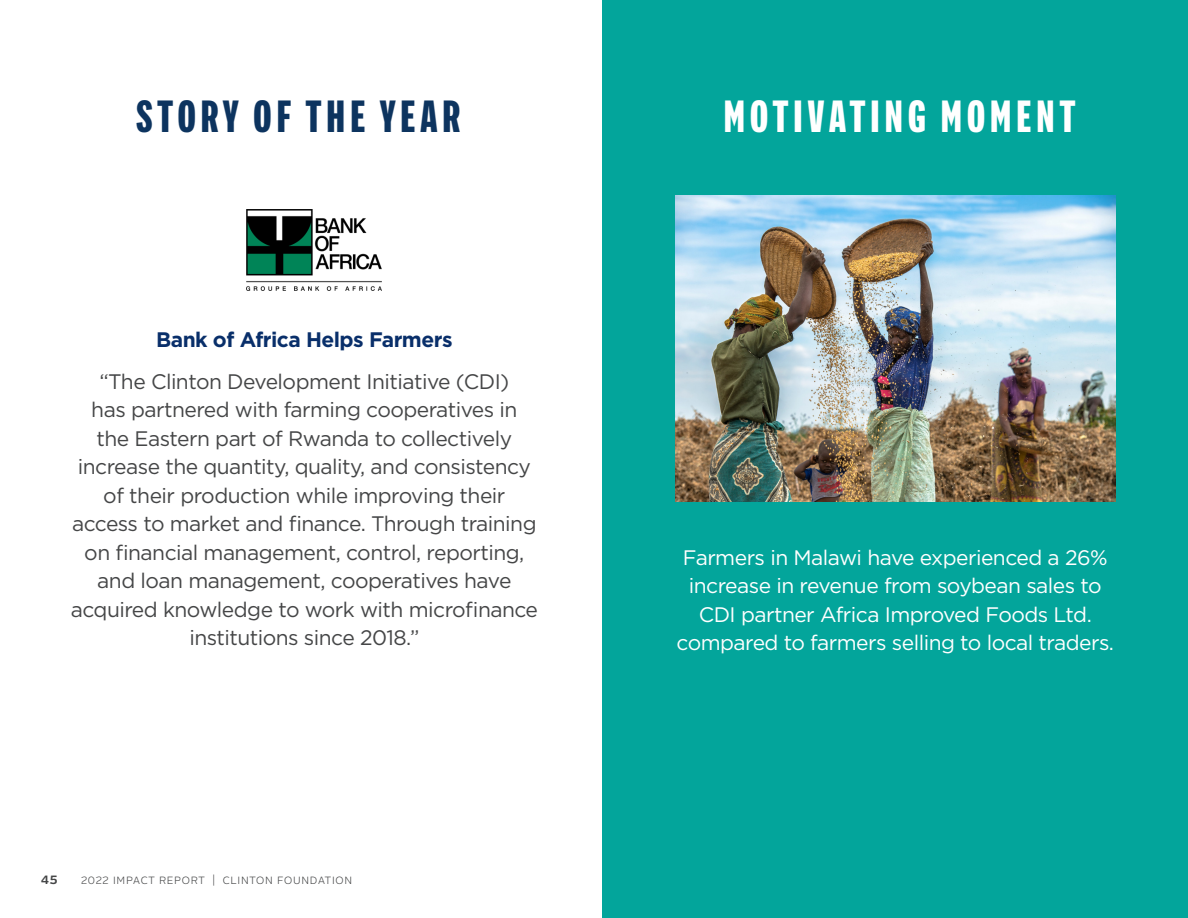
<style>
.page{position:relative;width:1188px;height:918px;background:#fff}
.page>*{position:absolute;margin:0;border:0;box-sizing:border-box;transform-origin:0 0}
.t1{font:900 45px "Alrightv 2 Compressed";letter-spacing:.1em;color:#fff}
.t2{font:900 45px "Alrightv 2 Compressed";letter-spacing:.1em;color:#0d345f}
.t3{font:21px/28.5px "Gotham";letter-spacing:-.025em;color:#454647;text-align:center}
.t4{font:21px/28.5px "Gotham";letter-spacing:-.025em;color:#fff;text-align:center}
.t5{font:700 21px "Gotham";letter-spacing:-.025em;color:#092f6a}
.t6{font:700 12px "Alrightv 2 Normal";color:#454647}
.t7{font:300 10.5px "Alrightv 2 Normal";letter-spacing:.075em;color:#454647}
</style>
<div class="page">
<div style="left:603px;top:0;width:585px;height:918px;background:#03a59b"></div>
<img style="left:246px;top:210px;width:136px;height:80px">
<img style="left:675px;top:196px;width:441px;height:306px">
<p class="t2" style="left:136px;top:83px;width:326px">STORY OF THE YEAR</p>
<p class="t1" style="left:724px;top:83px;width:354px">MOTIVATING MOMENT</p>
<p class="t5" style="left:156px;top:327px;width:298px">Bank of Africa Helps Farmers</p>
<p class="t3" style="left:71px;top:367px;width:469px">“The Clinton Development Initiative (CDI)<br>has partnered with farming cooperatives in<br>the Eastern part of Rwanda to collectively increase the quantity, quality, and consistency of their production while improving their access to market and finance. Through training on financial management, control, reporting, and loan management, cooperatives have acquired knowledge to work with microfinance institutions since 2018.”</p>
<p class="t7" style="left:81px;top:873px;width:136px">2022 IMPACT REPORT |</p>
<p class="t6" style="left:41px;top:871px;width:18px">45</p>
<p class="t7" style="left:223px;top:873px;width:131px">CLINTON FOUNDATION</p>
<p class="t4" style="left:677px;top:543px;width:439px">Farmers in Malawi have experienced a 26% increase in revenue from soybean sales to CDI partner Africa Improved Foods Ltd. compared to farmers selling to local traders.</p>
</div>
